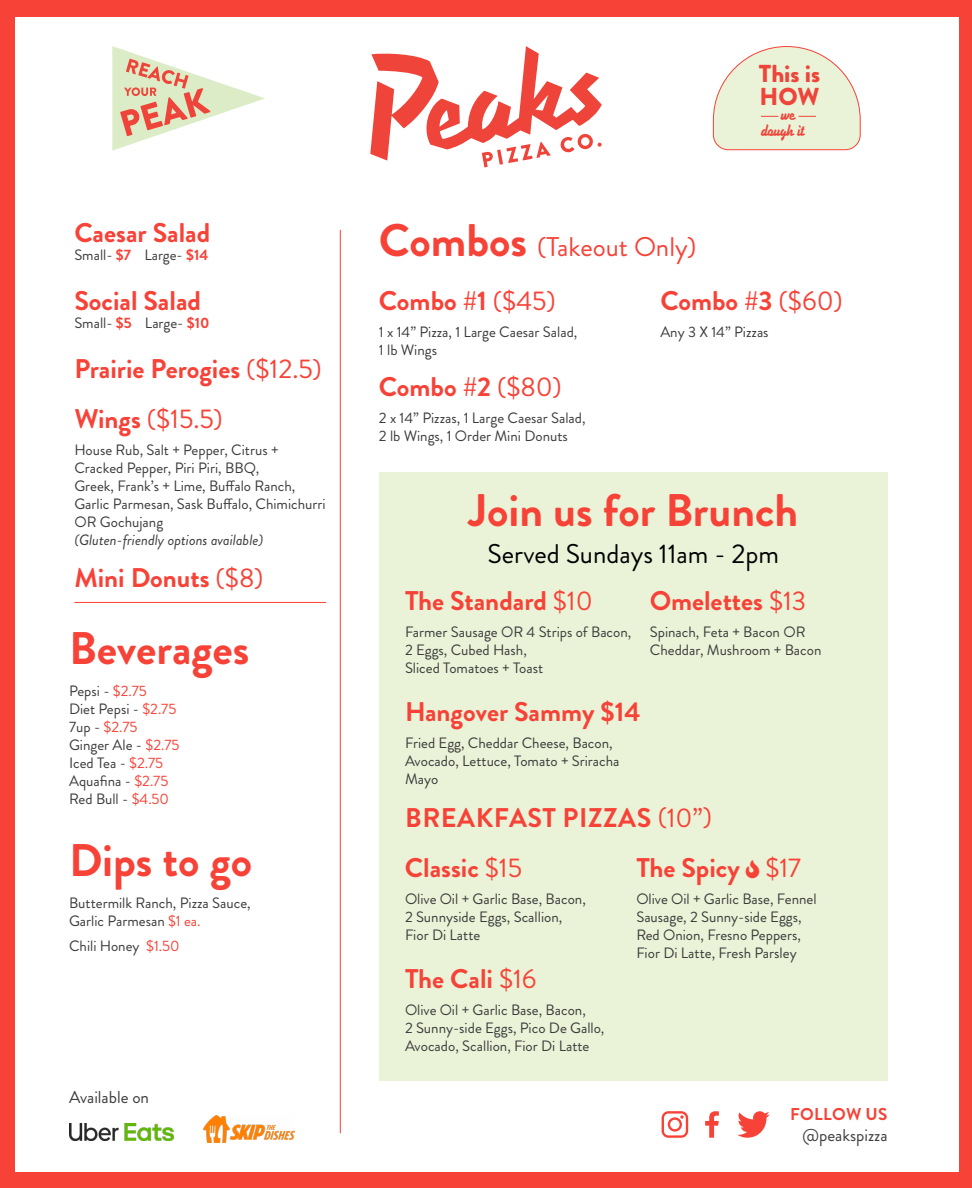
<style>
.page{position:relative;width:972px;height:1188px;background:#f74237}
.page>*{position:absolute;margin:0;border:0;box-sizing:border-box;transform-origin:0 0}
.t1{font:700 45.6px "Brandon Grotesque";color:#f74237}
.t2{font:700 27px/50.1px "Brandon Grotesque";color:#f74237}
.t3{font:27px/54.8px "Brandon Grotesque";color:#f74237}
.t4{font:700 27px/50.1px "Brandon Grotesque";letter-spacing:.02em;color:#f74237}
.t5{font:27px "Brandon Grotesque";color:#000}
.t6{font:900 24.45px/22.5px "Brandon Grotesque";color:#ef4439}
.t7{font:700 17.25px/15.8px "Loupot";color:#ef4439;text-align:center}
.t8{font:17.1px "Brandon Grotesque";color:#3c3b3b}
.t9{font:700 17.1px "Brandon Grotesque";letter-spacing:.02em;color:#f74237}
.t10{font:15px/18px "Brandon Grotesque";color:#3c3b3b}
.t11{font:italic 15px "Brandon Grotesque";color:#3c3b3b}
.s1{font-weight:700;color:#f74237}
.s2{font-weight:400}
.s3{color:#f74237}
.s4{font-weight:700;font-size:45.6px}
.s5{font-weight:700}
</style>
<div class="page">
<div style="left:15px;top:17px;width:944px;height:1155px;background:#fff"></div>
<hr style="left:340px;top:230px;width:1px;height:903px;background:#f74237">
<hr style="left:74px;top:602px;width:252px;height:1px;background:#f74237">
<div style="left:379px;top:472px;width:509px;height:609px;background:#eaf3d8"></div>
<svg style="left:737px;top:1111px;width:33px;height:27px"></svg>
<svg style="left:662px;top:1111px;width:26px;height:27px"></svg>
<svg style="left:705px;top:1111px;width:14px;height:27px"></svg>
<img style="left:203px;top:1116px;width:91px;height:26px">
<img style="left:69px;top:1123px;width:105px;height:17px">
<svg style="left:370px;top:46px;width:232px;height:121px"></svg>
<svg style="left:112px;top:46px;width:153px;height:105px"></svg>
<svg style="left:713px;top:46px;width:148px;height:105px"></svg>
<h2 class="t2" style="left:74px;top:208px;width:137px">Caesar Salad</h2>
<p class="t10" style="left:74px;top:246px;width:135px">Small- <span class="s1">$7</span> Large- <span class="s1">$14</span></p>
<h2 class="t2" style="left:74px;top:276px;width:128px">Social Salad</h2>
<p class="t10" style="left:74px;top:314px;width:136px">Small- <span class="s1">$5</span> Large- <span class="s1">$10</span></p>
<h2 class="t2" style="left:74px;top:344px;width:249px">Prairie Perogies <span class="s2">($12.5)<br></span>Wings <span class="s2">($15.5)</span></h2>
<p class="t10" style="left:74px;top:441px;width:253px">House Rub, Salt + Pepper, Citrus +<br>Cracked Pepper, Piri Piri, BBQ,<br>Greek, Frank’s + Lime, Buffalo Ranch,<br>Garlic Parmesan, Sask Buffalo, Chimichurri<br>OR Gochujang</p>
<p class="t11" style="left:74px;top:530px;width:190px">(Gluten-friendly options available)</p>
<h2 class="t2" style="left:74px;top:553px;width:191px">Mini Donuts <span class="s2">($8)</span></h2>
<h1 class="t1" style="left:69px;top:617px;width:182px">Beverages</h1>
<p class="t10" style="left:69px;top:682px;width:112px">Pepsi - <span class="s3">$2.75<br></span>Diet Pepsi - <span class="s3">$2.75<br></span>7up - <span class="s3">$2.75<br></span>Ginger Ale - <span class="s3">$2.75<br></span>Iced Tea - <span class="s3">$2.75<br></span>Aquafina - <span class="s3">$2.75<br></span>Red Bull - <span class="s3">$4.50</span></p>
<h1 class="t1" style="left:69px;top:829px;width:185px">Dips to go</h1>
<p class="t10" style="left:69px;top:894px;width:183px">Buttermilk Ranch, Pizza Sauce,<br>Garlic Parmesan <span class="s3">$1 ea.</span></p>
<p class="t10" style="left:69px;top:937px;width:112px">Chili Honey <span class="s3">$1.50</span></p>
<p class="t8" style="left:69px;top:1085px;width:81px">Available on</p>
<h3 class="t6" style="left:759px;top:63px;width:63px">This is<br>HOW</h3>
<p class="t7" style="left:761px;top:106px;width:44px">we dough it</p>
<h2 class="t3" style="left:379px;top:219px;width:319px"><span class="s4">Combos</span> (Takeout Only)<br><span class="s5">Combo #1</span> ($45)</h2>
<p class="t10" style="left:379px;top:323px;width:200px">1 x 14” Pizza, 1 Large Caesar Salad,<br>1 lb Wings</p>
<h2 class="t2" style="left:379px;top:362px;width:185px">Combo #2 <span class="s2">($80)</span></h2>
<p class="t10" style="left:379px;top:409px;width:208px">2 x 14” Pizzas, 1 Large Caesar Salad,<br>2 lb Wings, 1 Order Mini Donuts</p>
<h2 class="t2" style="left:660px;top:276px;width:184px">Combo #3 <span class="s2">($60)</span></h2>
<p class="t10" style="left:660px;top:323px;width:110px">Any 3 X 14” Pizzas</p>
<h1 class="t1" style="left:468px;top:478px;width:331px">Join us for Brunch</h1>
<h2 class="t5" style="left:487px;top:536px;width:293px">Served Sundays 11am - 2pm</h2>
<h2 class="t2" style="left:405px;top:576px;width:189px">The Standard <span class="s2">$10</span></h2>
<p class="t10" style="left:405px;top:623px;width:228px">Farmer Sausage OR 4 Strips of Bacon,<br>2 Eggs, Cubed Hash,<br>Sliced Tomatoes + Toast</p>
<h2 class="t2" style="left:405px;top:687px;width:237px">Hangover Sammy $14</h2>
<p class="t10" style="left:405px;top:734px;width:216px">Fried Egg, Cheddar Cheese, Bacon,<br>Avocado, Lettuce, Tomato + Sriracha<br>Mayo</p>
<h2 class="t2" style="left:650px;top:576px;width:158px">Omelettes <span class="s2">$13</span></h2>
<p class="t10" style="left:650px;top:623px;width:173px">Spinach, Feta + Bacon OR<br>Cheddar, Mushroom + Bacon</p>
<h2 class="t4" style="left:405px;top:793px;width:309px">BREAKFAST PIZZAS <span class="s2">(10”)<br></span>Classic <span class="s2">$15</span></h2>
<p class="t10" style="left:405px;top:890px;width:182px">Olive Oil + Garlic Base, Bacon,<br>2 Sunnyside Eggs, Scallion,<br>Fior Di Latte</p>
<h2 class="t2" style="left:405px;top:954px;width:133px">The Cali <span class="s2">$16</span></h2>
<p class="t10" style="left:405px;top:1001px;width:201px">Olive Oil + Garlic Base, Bacon,<br>2 Sunny-side Eggs, Pico De Gallo,<br>Avocado, Scallion, Fior Di Latte</p>
<h2 class="t2" style="left:636px;top:843px;width:166px">The Spicy <span class="s2">$17</span></h2>
<p class="t10" style="left:636px;top:890px;width:182px">Olive Oil + Garlic Base, Fennel<br>Sausage, 2 Sunny-side Eggs,<br>Red Onion, Fresno Peppers,<br>Fior Di Latte, Fresh Parsley</p>
<p class="t9" style="left:790px;top:1102px;width:99px">FOLLOW US</p>
<p class="t8" style="left:802px;top:1123px;width:87px">@peakspizza</p>
</div>
